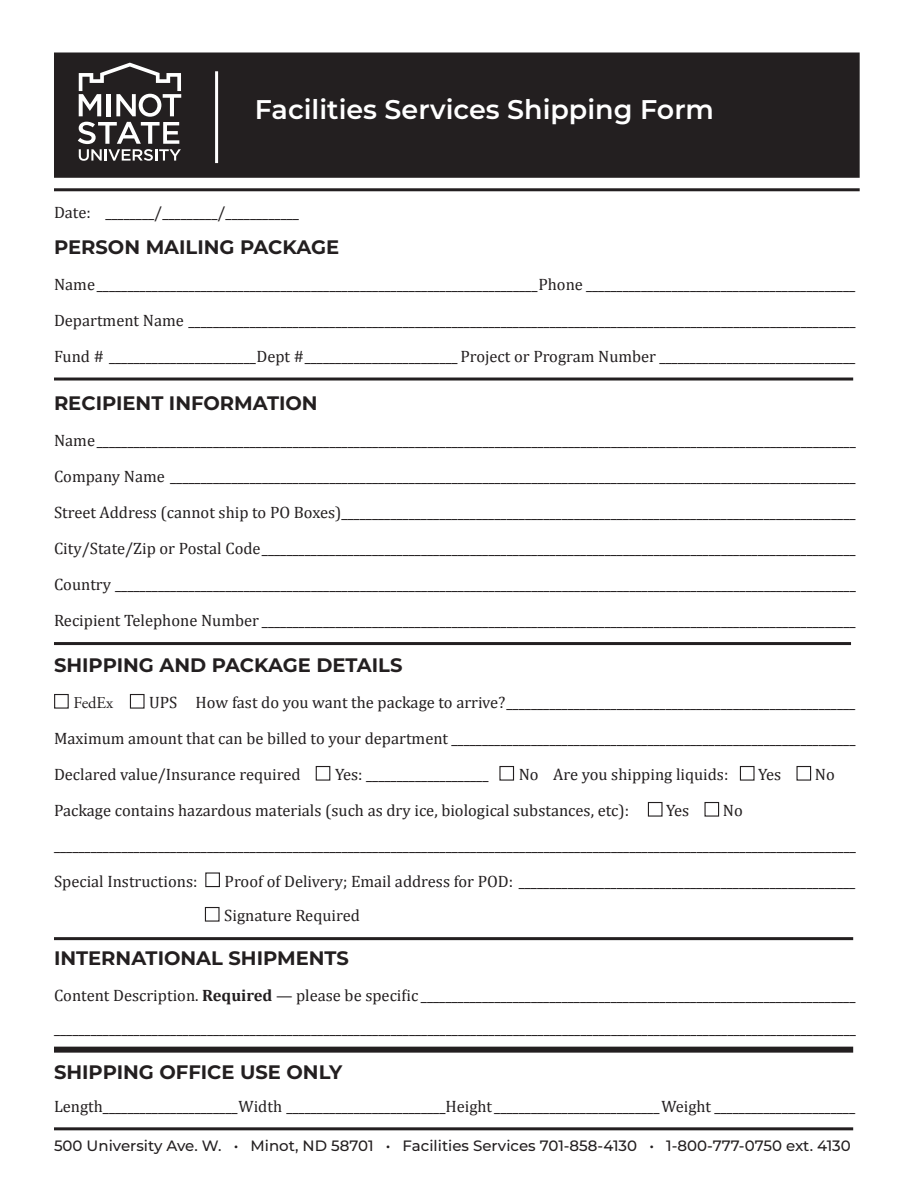
<style>
.page{position:relative;width:918px;height:1188px;background:#fff}
.page>*{position:absolute;margin:0;border:0;box-sizing:border-box;transform-origin:0 0}
.t1{font:600 27px "Montserrat";color:#fff}
.t2{font:700 19.5px "Montserrat";color:#231f20}
.t3{font:16.5px/34.5px "Cambria";color:#231f20}
.t4{font:16.5px "Adobe Garamond";letter-spacing:-.005em;color:#231f20}
.t5{font:500 15px "Montserrat";color:#231f20}
.s1{font-weight:700}
</style>
<div class="page">
<div style="left:55px;top:53px;width:804px;height:124px;background:#231f20"></div>
<div style="left:54px;top:52px;width:806px;height:126px;border:2px solid #231f20"></div>
<div style="left:54px;top:694px;width:15px;height:15px;border:1px solid #231f20"></div>
<div style="left:130px;top:694px;width:15px;height:15px;border:1px solid #231f20"></div>
<div style="left:316px;top:766px;width:14px;height:15px;border:1px solid #231f20"></div>
<div style="left:499px;top:766px;width:15px;height:15px;border:1px solid #231f20"></div>
<div style="left:740px;top:766px;width:15px;height:15px;border:1px solid #231f20"></div>
<div style="left:796px;top:766px;width:15px;height:15px;border:1px solid #231f20"></div>
<div style="left:648px;top:802px;width:15px;height:15px;border:1px solid #231f20"></div>
<div style="left:704px;top:802px;width:15px;height:15px;border:1px solid #231f20"></div>
<div style="left:205px;top:872px;width:15px;height:15px;border:1px solid #231f20"></div>
<div style="left:205px;top:907px;width:15px;height:15px;border:1px solid #231f20"></div>
<div style="left:54px;top:1047px;width:799px;height:6px;background:#231f20"></div>
<hr style="left:54px;top:378px;width:799px;height:3px;background:#231f20">
<hr style="left:54px;top:642px;width:797px;height:3px;background:#231f20">
<hr style="left:54px;top:188px;width:806px;height:3px;background:#231f20">
<hr style="left:54px;top:1127px;width:799px;height:3px;background:#231f20">
<hr style="left:54px;top:937px;width:799px;height:3px;background:#231f20">
<svg style="left:78px;top:63px;width:103px;height:98px"></svg>
<hr style="left:215px;top:71px;width:3px;height:92px;background:#fff">
<p class="t1" style="left:255px;top:90px;width:461px">Facilities Services Shipping Form</p>
<p class="t3" style="left:54px;top:195px;width:247px">Date: ________/_________/____________</p>
<p class="t2" style="left:54px;top:233px;width:287px">PERSON MAILING PACKAGE</p>
<p class="t3" style="left:54px;top:267px;width:803px">Name________________________________________________________________________Phone ____________________________________________</p>
<p class="t3" style="left:54px;top:303px;width:803px">Department Name _____________________________________________________________________________________________________________</p>
<p class="t3" style="left:54px;top:339px;width:803px">Fund # ________________________Dept #_________________________ Project or Program Number ________________________________</p>
<p class="t2" style="left:54px;top:389px;width:265px">RECIPIENT INFORMATION</p>
<p class="t3" style="left:54px;top:423px;width:803px">Name____________________________________________________________________________________________________________________________</p>
<p class="t3" style="left:54px;top:459px;width:803px">Company Name ________________________________________________________________________________________________________________</p>
<p class="t3" style="left:54px;top:495px;width:803px">Street Address (cannot ship to PO Boxes)____________________________________________________________________________________</p>
<p class="t3" style="left:54px;top:531px;width:803px">City/State/Zip or Postal Code_________________________________________________________________________________________________</p>
<p class="t3" style="left:54px;top:567px;width:803px">Country _________________________________________________________________________________________________________________________</p>
<p class="t3" style="left:54px;top:603px;width:803px">Recipient Telephone Number _________________________________________________________________________________________________</p>
<p class="t2" style="left:54px;top:651px;width:350px">SHIPPING AND PACKAGE DETAILS</p>
<p class="t4" style="left:73px;top:694px;width:41px">FedEx</p>
<p class="t3" style="left:149px;top:685px;width:708px">UPS How fast do you want the package to arrive?_________________________________________________________</p>
<p class="t3" style="left:54px;top:721px;width:803px">Maximum amount that can be billed to your department __________________________________________________________________</p>
<p class="t3" style="left:54px;top:757px;width:248px">Declared value/Insurance required</p>
<p class="t3" style="left:335px;top:757px;width:155px">Yes: ____________________</p>
<p class="t3" style="left:519px;top:757px;width:211px">No Are you shipping liquids:</p>
<p class="t3" style="left:758px;top:757px;width:25px">Yes</p>
<p class="t3" style="left:815px;top:757px;width:21px">No</p>
<p class="t3" style="left:54px;top:793px;width:577px">Package contains hazardous materials (such as dry ice, biological substances, etc):</p>
<p class="t3" style="left:666px;top:793px;width:25px">Yes</p>
<p class="t3" style="left:723px;top:793px;width:21px">No</p>
<p class="t3" style="left:54px;top:828px;width:803px">___________________________________________________________________________________________________________________________________</p>
<p class="t3" style="left:54px;top:864px;width:145px">Special Instructions:</p>
<p class="t3" style="left:224px;top:864px;width:633px">Proof of Delivery; Email address for POD: _______________________________________________________<br>Signature Required</p>
<p class="t2" style="left:54px;top:944px;width:297px">INTERNATIONAL SHIPMENTS</p>
<p class="t3" style="left:54px;top:978px;width:803px">Content Description. <span class="s1">Required</span> — please be specific _______________________________________________________________________</p>
<p class="t3" style="left:54px;top:1011px;width:803px">___________________________________________________________________________________________________________________________________</p>
<p class="t2" style="left:54px;top:1058px;width:290px">SHIPPING OFFICE USE ONLY</p>
<p class="t3" style="left:54px;top:1089px;width:803px">Length______________________Width __________________________Height___________________________Weight _______________________</p>
<p class="t5" style="left:54px;top:1135px;width:798px">500 University Ave. W. • Minot, ND 58701 • Facilities Services 701-858-4130 • 1-800-777-0750 ext. 4130</p>
</div>
